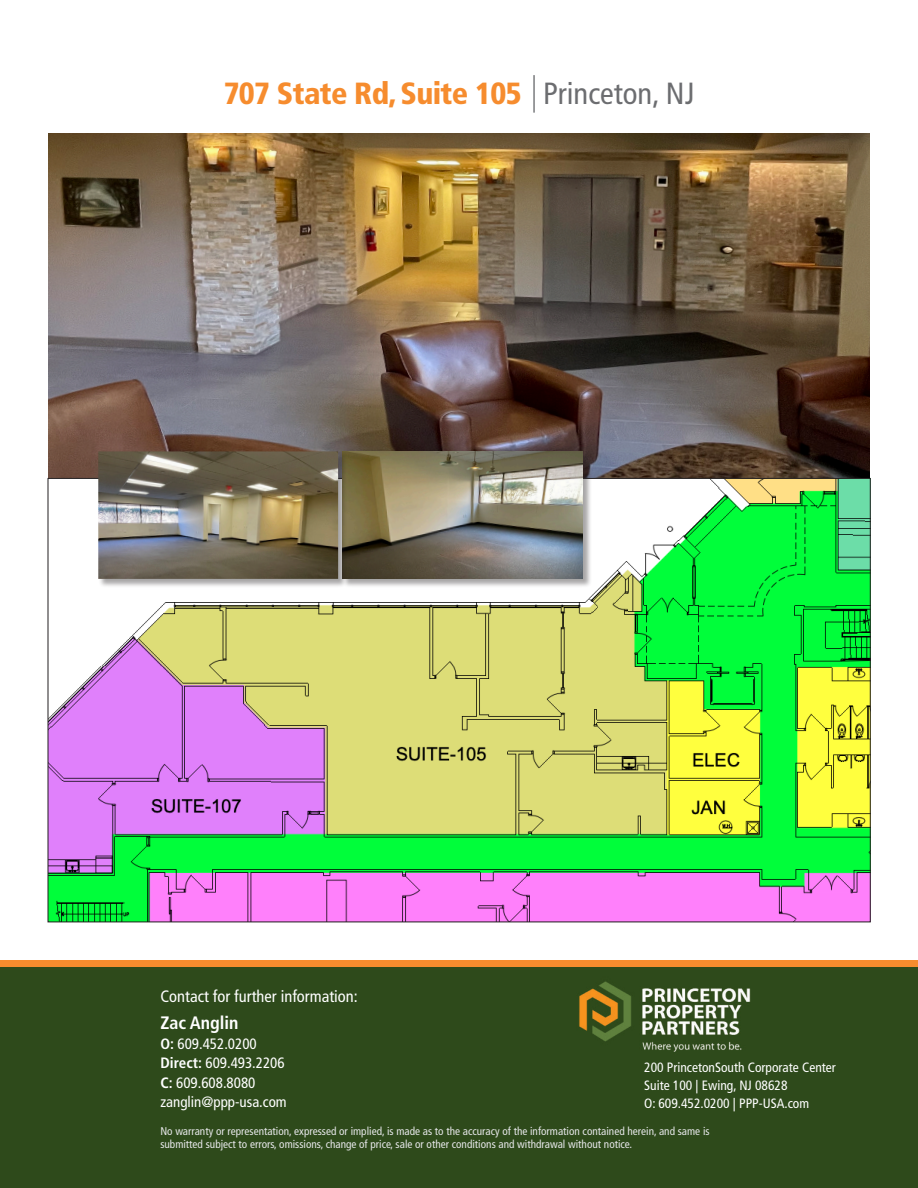
<style>
.page{position:relative;width:918px;height:1188px;background:#fff}
.page>*{position:absolute;margin:0;border:0;box-sizing:border-box;transform-origin:0 0}
.t1{font:900 condensed 30.6px "Frutiger LT Std";letter-spacing:-.02em;color:#f68c2e}
.t2{font:700 condensed 18px "Frutiger LT Std";color:#fff}
.t3{font:condensed 16.5px "Frutiger LT Std";color:#fff}
.t4{font:condensed 15px "Frutiger LT Std";color:#fff}
.t5{font:condensed 13.5px "Frutiger LT Std";color:#fff}
.t6{font:condensed 11.25px "Frutiger LT Std";color:#e6e7e9}
.s1{font-weight:400;color:#6c6d70}
.s2{font-weight:700}
</style>
<div class="page">
<img style="left:49px;top:134px;width:820px;height:344px">
<hr style="left:533px;top:75px;width:2px;height:38px;background:#6c6d70">
<div style="left:0;top:964px;width:918px;height:224px;background:#2e4a1b"></div>
<img style="left:579px;top:981px;width:172px;height:71px">
<div style="left:0;top:960px;width:918px;height:7px;background:#f68c2e"></div>
<img style="left:50px;top:480px;width:818px;height:440px">
<div style="left:342px;top:451px;width:250px;height:137px;background:#231f20;opacity:.4"></div>
<img style="left:347px;top:451px;width:236px;height:128px">
<div style="left:98px;top:451px;width:249px;height:137px;background:#231f20;opacity:.4"></div>
<img style="left:98px;top:451px;width:240px;height:128px">
<p class="t1" style="left:224px;top:75px;width:472px">707 State Rd, Suite 105 <span class="s1">Princeton, NJ</span></p>
<p class="t3" style="left:160px;top:987px;width:199px">Contact for further information:</p>
<p class="t2" style="left:160px;top:1012px;width:80px">Zac Anglin</p>
<p class="t4" style="left:160px;top:1035px;width:98px"><span class="s2">O:</span> 609.452.0200</p>
<p class="t4" style="left:160px;top:1054px;width:126px"><span class="s2">Direct:</span> 609.493.2206</p>
<p class="t4" style="left:160px;top:1074px;width:97px"><span class="s2">C:</span> 609.608.8080</p>
<p class="t4" style="left:160px;top:1093px;width:128px">zanglin@ppp-usa.com</p>
<p class="t5" style="left:644px;top:1060px;width:193px">200 PrincetonSouth Corporate Center</p>
<p class="t5" style="left:644px;top:1078px;width:145px">Suite 100 | Ewing, NJ 08628</p>
<p class="t5" style="left:644px;top:1096px;width:166px">O: 609.452.0200 | PPP-USA.com</p>
<p class="t6" style="left:160px;top:1124px;width:551px">No warranty or representation, expressed or implied, is made as to the accuracy of the information contained herein, and same is</p>
<p class="t6" style="left:160px;top:1138px;width:473px">submitted subject to errors, omissions, change of price, sale or other conditions and withdrawal without notice.</p>
</div>
